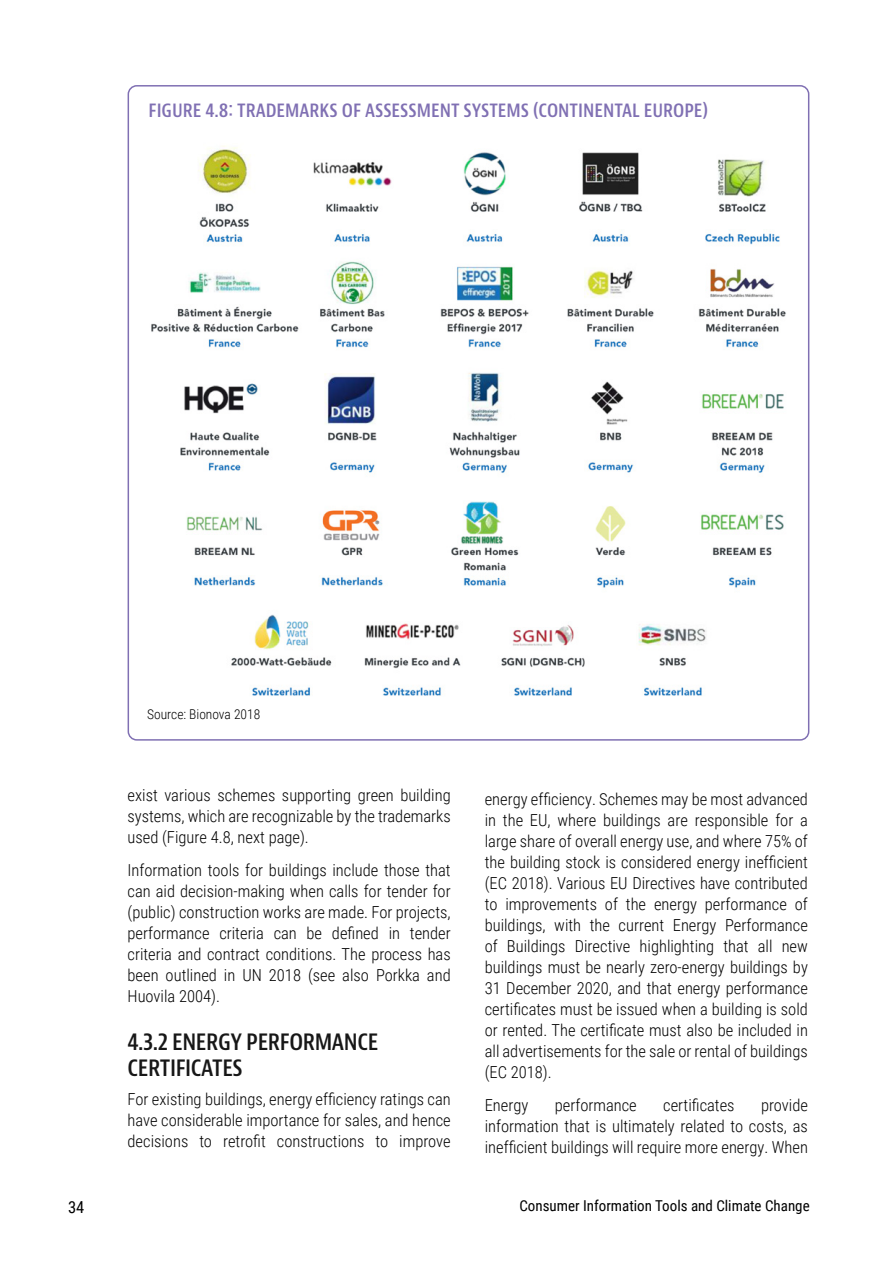
<style>
.page{position:relative;width:893px;height:1263px;background:#fff}
.page>*{position:absolute;margin:0;border:0;box-sizing:border-box;transform-origin:0 0}
.t1{font:600 condensed 24px/26px "Bernino Sans";letter-spacing:-.015em;color:#171717}
.t2{font:600 condensed 19.5px "Bernino Sans";color:#8070b3}
.t3{font:300 16.5px/21px "Roboto Condensed";color:#000;text-align:justify}
.t4{font:16.5px "Roboto Condensed";color:#000}
.t5{font:15px "Roboto Condensed";color:#000}
.t6{font:300 13.5px "Roboto Condensed";color:#000}
</style>
<div class="page">
<img style="left:151px;top:146px;width:635px;height:550px">
<p class="t2" style="left:149px;top:98px;width:561px">FIGURE 4.8: TRADEMARKS OF ASSESSMENT SYSTEMS (CONTINENTAL EUROPE)</p>
<p class="t6" style="left:147px;top:705px;width:115px">Source: Bionova 2018</p>
<p class="t3" style="left:128px;top:784px;width:325px">exist various schemes supporting green building systems, which are recognizable by the trademarks used (Figure 4.8, next page).</p>
<p class="t3" style="left:128px;top:859px;width:325px">Information tools for buildings include those that can aid decision-making when calls for tender for (public) construction works are made. For projects, performance criteria can be defined in tender criteria and contract conditions. The process has been outlined in UN 2018 (see also Porkka and Huovila 2004).</p>
<h1 class="t1" style="left:128px;top:1028px;width:252px">4.3.2 ENERGY PERFORMANCE<br>CERTIFICATES</h1>
<p class="t3" style="left:128px;top:1088px;width:325px">For existing buildings, energy efficiency ratings can have considerable importance for sales, and hence decisions to retrofit constructions to improve</p>
<p class="t3" style="left:485px;top:787px;width:325px">energy efficiency. Schemes may be most advanced in the EU, where buildings are responsible for a large share of overall energy use, and where 75% of the building stock is considered energy inefficient (EC 2018). Various EU Directives have contributed to improvements of the energy performance of buildings, with the current Energy Performance of Buildings Directive highlighting that all new buildings must be nearly zero-energy buildings by 31 December 2020, and that energy performance certificates must be issued when a building is sold or rented. The certificate must also be included in all advertisements for the sale or rental of buildings (EC 2018).</p>
<p class="t3" style="left:485px;top:1094px;width:45px">Energy</p>
<p class="t3" style="left:555px;top:1094px;width:84px">performance</p>
<p class="t3" style="left:663px;top:1094px;width:73px">certificates</p>
<p class="t3" style="left:485px;top:1094px;width:325px;text-indent:276px">provide information that is ultimately related to costs, as inefficient buildings will require more energy. When</p>
<p class="t4" style="left:68px;top:1195px;width:18px">34</p>
<p class="t5" style="left:519px;top:1195px;width:292px">Consumer Information Tools and Climate Change</p>
</div>
